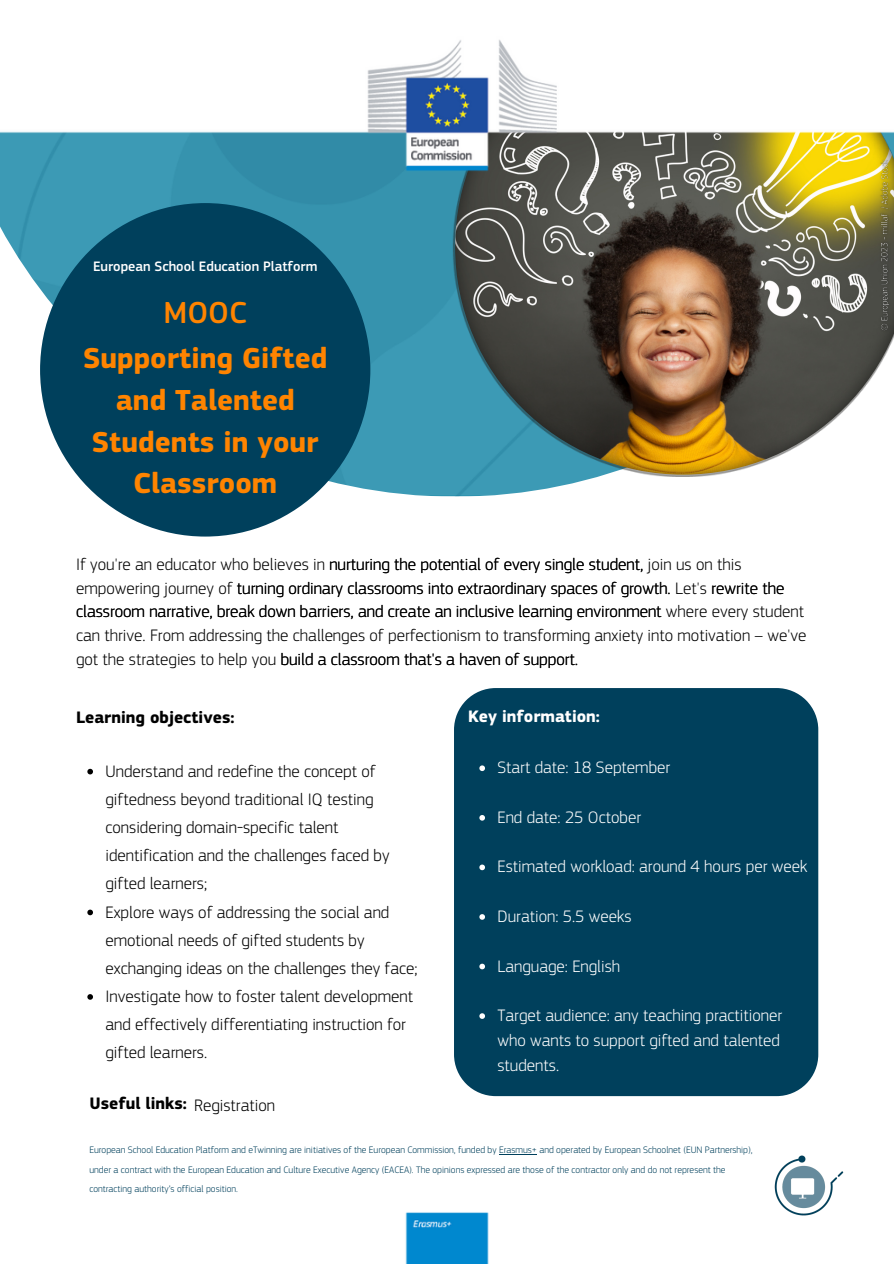
<style>
.page{position:relative;width:894px;height:1264px;background:#fff}
.page>*{position:absolute;margin:0;border:0;box-sizing:border-box;transform-origin:0 0}
.t1{font:500 31.65px "EC Square Sans Pro";color:#ff8400}
.t2{font:700 30px/41.7px "EC Square Sans Pro";color:#ff8400;text-align:center}
.t3{font:300 17.25px/28.2px "EC Square Sans Pro";color:#000}
.t4{font:300 17.25px/24.8px "EC Square Sans Pro";color:#fff}
.t5{font:700 17.25px "EC Square Sans Pro";color:#000}
.t6{font:700 17.25px "EC Square Sans Pro";color:#fff}
.t7{font:500 14.25px "EC Square Sans Pro";color:#fff}
.t8{font:300 9.75px/19.5px "EC Square Sans Pro";color:#00405c}
</style>
<div class="page">
<img style="left:0;top:40px;width:893px;height:1223px">
<hr style="left:499px;top:1153px;width:38px;height:1px;background:#00405c">
<svg style="left:479px;top:765px;width:6px;height:6px"></svg>
<svg style="left:479px;top:815px;width:6px;height:5px"></svg>
<svg style="left:479px;top:864px;width:6px;height:6px"></svg>
<svg style="left:479px;top:914px;width:6px;height:5px"></svg>
<svg style="left:479px;top:963px;width:6px;height:6px"></svg>
<svg style="left:479px;top:1013px;width:6px;height:5px"></svg>
<svg style="left:87px;top:768px;width:6px;height:6px"></svg>
<svg style="left:87px;top:909px;width:6px;height:6px"></svg>
<svg style="left:87px;top:994px;width:6px;height:5px"></svg>
<img style="left:874px;top:156px;width:19px;height:180px">
<p class="t7" style="left:93px;top:257px;width:226px">European School Education Platform</p>
<p class="t1" style="left:163px;top:294px;width:85px">MOOC</p>
<p class="t2" style="left:83px;top:338px;width:246px">Supporting Gifted and Talented<br>Students in your<br>Classroom</p>
<p class="t3" style="left:76px;top:552px;width:731px;line-height:23.7px">If you're an educator who believes in nurturing the potential of every single student, join us on this empowering journey of turning ordinary classrooms into extraordinary spaces of growth. Let's rewrite the classroom narrative, break down barriers, and create an inclusive learning environment where every student can thrive. From addressing the challenges of perfectionism to transforming anxiety into motivation – we've got the strategies to help you build a classroom that's a haven of support.</p>
<p class="t5" style="left:76px;top:706px;width:160px">Learning objectives:</p>
<p class="t3" style="left:105px;top:756px;width:285px">Understand and redefine the concept of giftedness beyond traditional IQ testing considering domain-specific talent identification and the challenges faced by gifted learners;</p>
<p class="t3" style="left:105px;top:897px;width:313px">Explore ways of addressing the social and emotional needs of gifted students by exchanging ideas on the challenges they face;</p>
<p class="t3" style="left:105px;top:982px;width:309px">Investigate how to foster talent development and effectively differentiating instruction for gifted learners.</p>
<p class="t5" style="left:89px;top:1093px;width:99px">Useful links:</p>
<p class="t3" style="left:194px;top:1091px;width:82px">Registration</p>
<p class="t6" style="left:468px;top:705px;width:133px">Key information:</p>
<p class="t4" style="left:497px;top:755px;width:174px">Start date: 18 September</p>
<p class="t4" style="left:497px;top:804px;width:145px">End date: 25 October</p>
<p class="t4" style="left:497px;top:854px;width:311px">Estimated workload: around 4 hours per week</p>
<p class="t4" style="left:497px;top:903px;width:135px">Duration: 5.5 weeks</p>
<p class="t4" style="left:497px;top:953px;width:124px">Language: English</p>
<p class="t4" style="left:497px;top:1002px;width:286px">Target audience: any teaching practitioner who wants to support gifted and talented students.</p>
<p class="t8" style="left:89px;top:1140px;width:664px">European School Education Platform and eTwinning are initiatives of the European Commission, funded by Erasmus+ and operated by European Schoolnet (EUN Partnership), under a contract with the European Education and Culture Executive Agency (EACEA). The opinions expressed are those of the contractor only and do not represent the contracting authority’s official position.</p>
</div>
